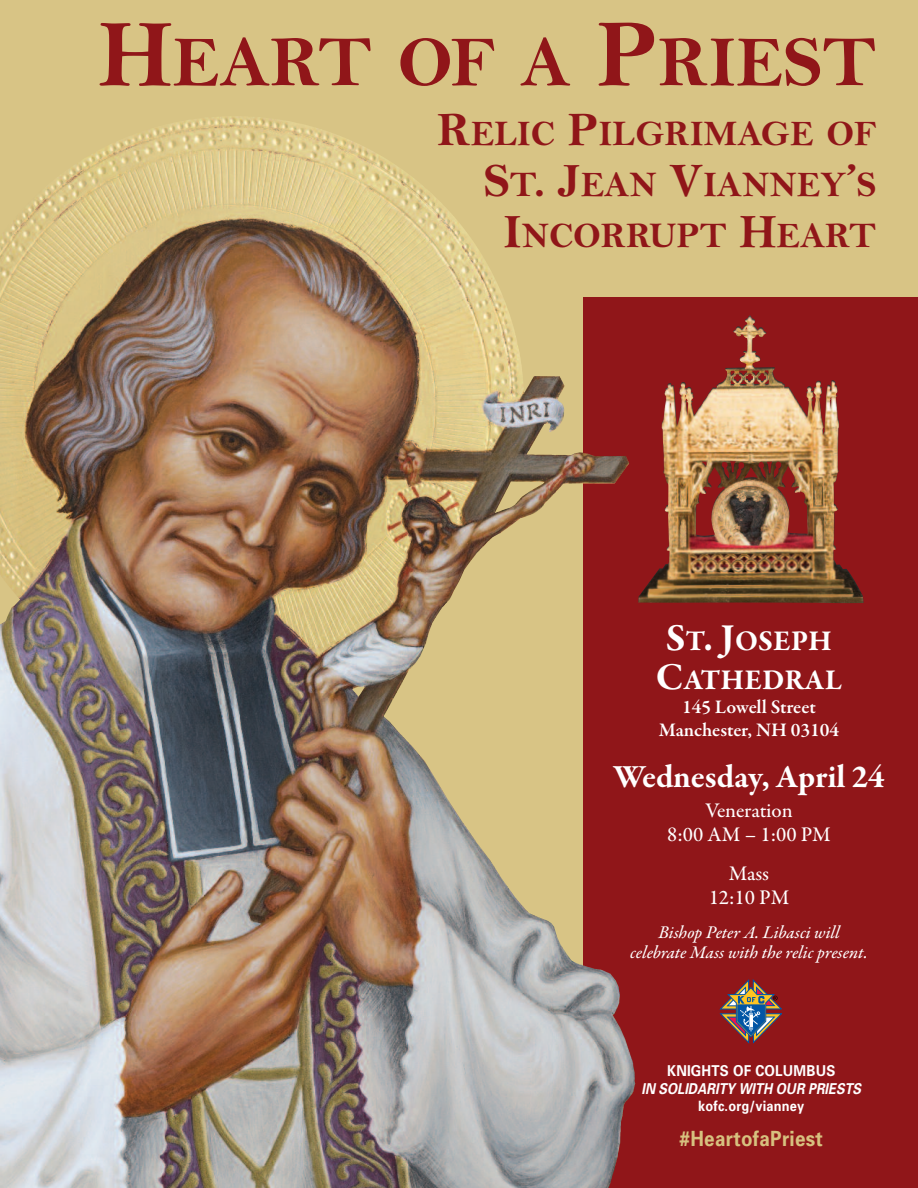
<style>
.page{position:relative;width:918px;height:1188px;background:#fff}
.page>*{position:absolute;margin:0;border:0;box-sizing:border-box;transform-origin:0 0}
.t1{font:72px "Bell MT Bold";color:#901619}
.t2{font:36px/51px "Bell MT Bold";color:#901619;text-align:right}
.t3{font:700 33px "Garamond Premr Pro";letter-spacing:-.005em;color:#fff}
.t4{font:700 29.25px/39px "Garamond Premr Pro";color:#fff;text-align:center}
.t5{font:500 21px/24px "Garamond Premr Pro";letter-spacing:-.005em;color:#fff;text-align:center}
.t6{font:700 21px "Univers";letter-spacing:.015em;color:#d7c17f;scale:.9 1}
.t7{font:600 19.5px/23.2px "Garamond Premr Pro";color:#fff;text-align:center}
.t8{font:18px/19.5px "Garamond Premr Pro Med It";letter-spacing:-.005em;color:#fff;text-align:center}
.t9{font:italic 700 15px "Univers";color:#fff;scale:.86 1}
.t10{font:700 15px "Univers";letter-spacing:.015em;color:#fff;scale:.9 1}
.t11{font:700 14.25px "Univers";letter-spacing:.015em;color:#fff;scale:.9 1}
.s1{font-size:96px}
.s2{font-size:48px}
.s3{font-size:39px}
</style>
<div class="page">
<img style="left:0;top:0;width:918px;height:1188px">
<svg style="left:583px;top:297px;width:335px;height:891px;fill:#901619"></svg>
<img style="left:0;top:167px;width:71px;height:466px">
<img style="left:638px;top:483px;width:31px;height:120px">
<svg style="left:720px;top:980px;width:62px;height:64px"></svg>
<h1 class="t1" style="left:98px;top:18px;width:779px"><span class="s1">H</span>EART OF A <span class="s1">P</span>RIEST</h1>
<h2 class="t2" style="left:437px;top:108px;width:440px"><span class="s2">R</span>ELIC <span class="s2">P</span>ILGRIMAGE OF<br><span class="s2">S</span>T<span class="s2">. J</span>EAN <span class="s2">V</span>IANNEY<span class="s2">’</span>S<br><span class="s2">I</span>NCORRUPT <span class="s2">H</span>EART</h2>
<h3 class="t4" style="left:656px;top:624px;width:188px"><span class="s3">S</span>T<span class="s3">. J</span>OSEPH<br><span class="s3">C</span>ATHEDRAL</h3>
<p class="t7" style="left:659px;top:697px;width:182px">145 Lowell Street<br>Manchester, NH 03104</p>
<h3 class="t3" style="left:613px;top:764px;width:273px">Wednesday, April 24</h3>
<p class="t5" style="left:667px;top:800px;width:165px">Veneration<br>8:00 AM – 1:00 PM</p>
<p class="t5" style="left:709px;top:863px;width:82px">Mass<br>12:10 PM</p>
<p class="t8" style="left:630px;top:925px;width:239px">Bishop Peter A. Libasci will celebrate Mass with the relic present.</p>
<p class="t10" style="left:667px;top:1065px;width:188px">KNIGHTS OF COLUMBUS</p>
<p class="t9" style="left:641px;top:1083px;width:257px">IN SOLIDARITY WITH OUR PRIESTS</p>
<p class="t11" style="left:698px;top:1101px;width:119px">kofc.org/vianney</p>
<p class="t6" style="left:680px;top:1130px;width:161px">#HeartofaPriest</p>
</div>
